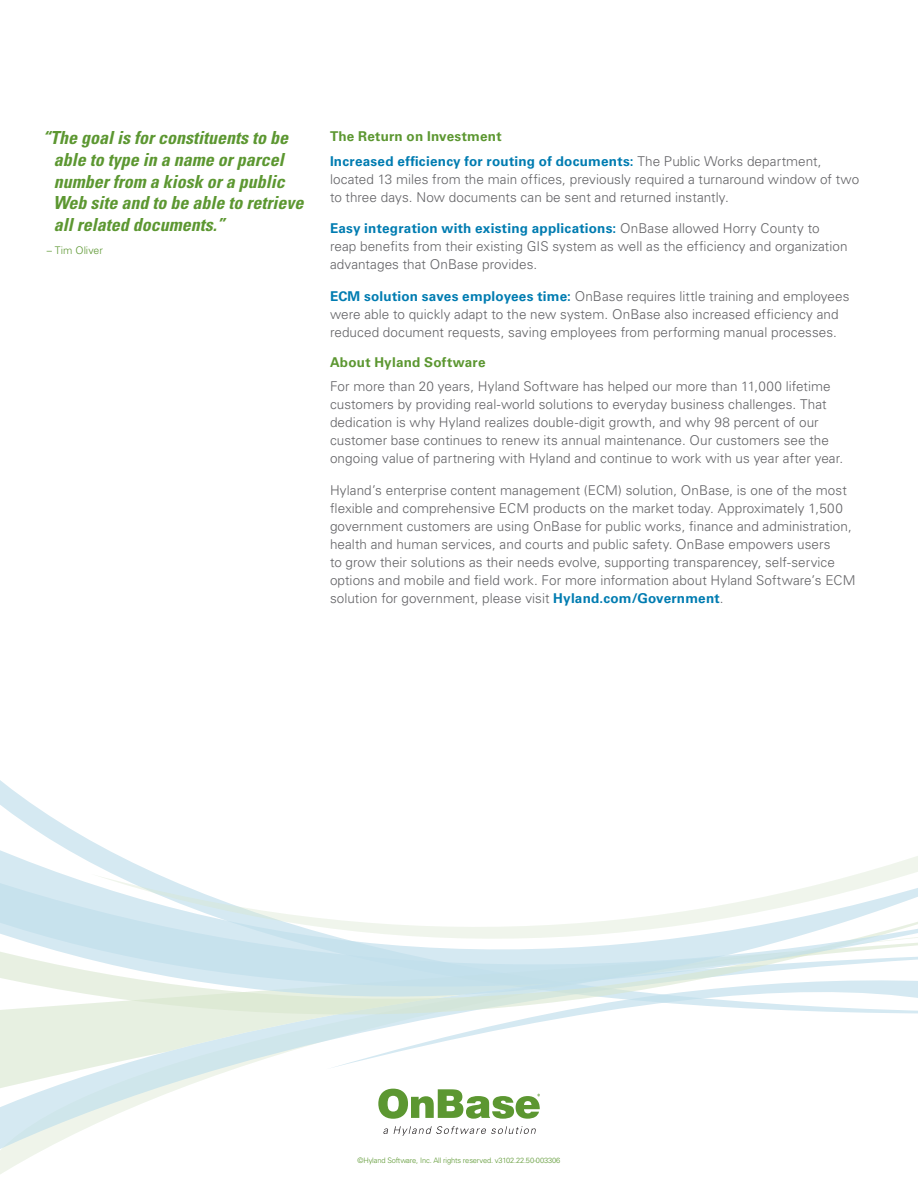
<style>
.page{position:relative;width:918px;height:1188px;background:#fff}
.page>*{position:absolute;margin:0;border:0;box-sizing:border-box;transform-origin:0 0}
.Quotes__body{font:italic 700 condensed 18px/21.6px "Univers LT Std";color:#5c9731}
.Body_copy{font:300 13.5px/18px "Univers LT Std";letter-spacing:.005em;color:#636366}
.Subheads{font:700 13.5px "Univers LT Std";letter-spacing:.015em;color:#5c9731}
.Quotes__body-2{font:300 10.5px "Univers LT Std";letter-spacing:.005em;color:#5c9731}
.version{font:300 7.5px "Univers LT Std";letter-spacing:-.02em;color:#5c9731}
.s1{font-weight:700;color:#007cb1}
</style>
<div class="page">
<svg style="left:0;top:780px;width:98px;height:65px"></svg>
<svg style="left:0;top:1091px;width:394px;height:64px"></svg>
<svg style="left:0;top:1015px;width:578px;height:76px"></svg>
<svg style="left:0;top:845px;width:918px;height:34px"></svg>
<svg style="left:0;top:987px;width:918px;height:28px"></svg>
<svg style="left:0;top:879px;width:918px;height:108px"></svg>
<svg style="left:378px;top:1089px;width:162px;height:30px"></svg>
<svg style="left:383px;top:1128px;width:5px;height:6px"></svg>
<svg style="left:394px;top:1126px;width:142px;height:10px"></svg>
<p class="Quotes__body" style="left:53px;top:127px;width:252px;text-indent:-11px">“The goal is for constituents to be able to type in a name or parcel number from a kiosk or a public<br>Web site and to be able to retrieve all related documents.”</p>
<p class="Quotes__body-2" style="left:47px;top:244px;width:58px">– Tim Oliver</p>
<p class="Subheads" style="left:330px;top:129px;width:173px">The Return on Investment</p>
<p class="Body_copy" style="left:330px;top:152px;width:531px"><span class="s1">Increased efficiency for routing of documents:</span> The Public Works department, located 13 miles from the main offices, previously required a turnaround window of two to three days. Now documents can be sent and returned instantly.</p>
<p class="Body_copy" style="left:330px;top:220px;width:519px"><span class="s1">Easy integration with existing applications:</span> OnBase allowed Horry County to reap benefits from their existing GIS system as well as the efficiency and organization advantages that OnBase provides.</p>
<p class="Body_copy" style="left:330px;top:287px;width:521px"><span class="s1">ECM solution saves employees time:</span> OnBase requires little training and employees were able to quickly adapt to the new system. OnBase also increased efficiency and reduced document requests, saving employees from performing manual processes.</p>
<p class="Subheads" style="left:330px;top:354px;width:157px">About Hyland Software</p>
<p class="Body_copy" style="left:330px;top:378px;width:515px">For more than 20 years, Hyland Software has helped our more than 11,000 lifetime customers by providing real-world solutions to everyday business challenges. That dedication is why Hyland realizes double-digit growth, and why 98 percent of our customer base continues to renew its annual maintenance. Our customers see the ongoing value of partnering with Hyland and continue to work with us year after year.</p>
<p class="Body_copy" style="left:330px;top:481px;width:527px">Hyland’s enterprise content management (ECM) solution, OnBase, is one of the most flexible and comprehensive ECM products on the market today. Approximately 1,500 government customers are using OnBase for public works, finance and administration, health and human services, and courts and public safety. OnBase empowers users<br>to grow their solutions as their needs evolve, supporting transparencey, self-service options and mobile and field work. For more information about Hyland Software’s ECM solution for government, please visit <span class="s1">Hyland.com/Government</span>.</p>
<p class="version" style="left:358px;top:1156px;width:204px">©Hyland Software, Inc. All rights reserved. v3102.22.50-003306</p>
</div>
